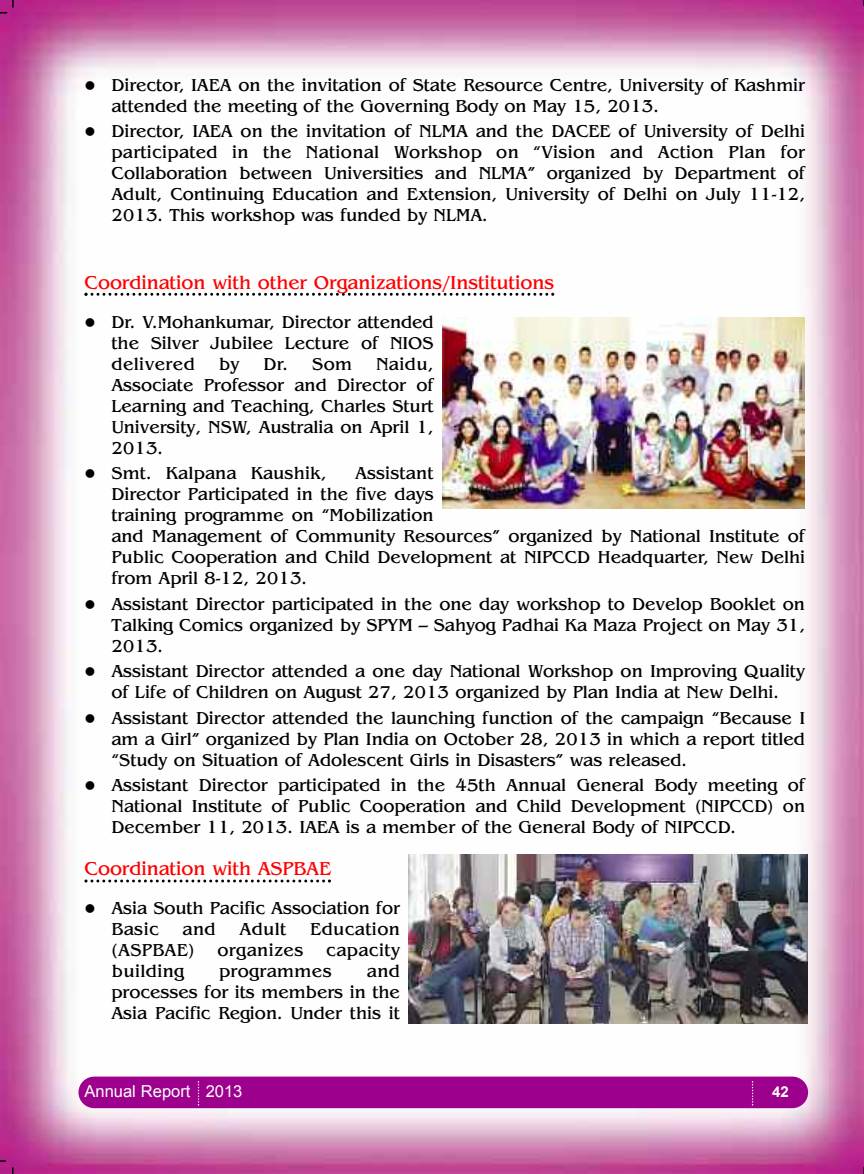
<style>
.page{position:relative;width:864px;height:1174px;background:#fff}
.page>*{position:absolute;margin:0;border:0;box-sizing:border-box;transform-origin:0 0}
.t1{font:19.5px "Bangkok";color:#f00}
.t2{font:18px/21px "Bangkok";color:#000;text-align:justify}
.t3{font:18px "Bangkok";letter-spacing:.025em;color:#000}
.t4{font:16.5px "Arial";color:#fff}
.t5{font:700 15px "Arial";color:#fff}
</style>
<div class="page">
<img style="left:0;top:0;width:863px;height:1174px">
<svg style="left:84px;top:293px;width:470px;height:3px"></svg>
<svg style="left:84px;top:879px;width:247px;height:3px"></svg>
<div style="left:78px;top:1076px;width:729px;height:32px;background:#9d008d;border-radius:16px"></div>
<svg style="left:12px;top:1167px;width:2px;height:7px"></svg>
<svg style="left:0;top:0;width:14px;height:13px"></svg>
<svg style="left:198px;top:1081px;width:1px;height:24px"></svg>
<svg style="left:751px;top:1081px;width:2px;height:24px"></svg>
<img style="left:442px;top:318px;width:362px;height:190px">
<img style="left:409px;top:854px;width:397px;height:170px">
<p class="t2" style="left:111px;top:74px;width:694px;text-indent:-27px">● Director, IAEA on the invitation of State Resource Centre, University of Kashmir attended the meeting of the Governing Body on May 15, 2013.</p>
<p class="t2" style="left:111px;top:120px;width:694px;text-indent:-27px">● Director, IAEA on the invitation of NLMA and the DACEE of University of Delhi participated in the National Workshop on “Vision and Action Plan for Collaboration between Universities and NLMA” organized by Department of Adult, Continuing Education and Extension, University of Delhi on July 11-12, 2013. This workshop was funded by NLMA.</p>
<p class="t1" style="left:84px;top:270px;width:471px">Coordination with other Organizations/Institutions</p>
<p class="t2" style="left:111px;top:311px;width:323px;text-indent:-27px">● Dr. V.Mohankumar, Director attended the Silver Jubilee Lecture of NIOS delivered</p>
<p class="t2" style="left:111px;top:353px;width:323px;text-indent:264px">Naidu, Associate Professor and Director of Learning and Teaching, Charles Sturt University, NSW, Australia on April 1, 2013.</p>
<p class="t2" style="left:84px;top:462px;width:243px">● Smt. Kalpana Kaushik,</p>
<p class="t2" style="left:218px;top:353px;width:22px">by</p>
<p class="t2" style="left:263px;top:353px;width:90px">Dr. Som</p>
<p class="t2" style="left:111px;top:462px;width:694px;text-align:left;text-indent:243px">Assistant<br>Director Participated in the five days<br>training programme on “Mobilization<br>and Management of Community Resources” organized by National Institute of Public Cooperation and Child Development at NIPCCD Headquarter, New Delhi from April 8-12, 2013.</p>
<p class="t2" style="left:111px;top:593px;width:694px;text-indent:-27px">● Assistant Director participated in the one day workshop to Develop Booklet on Talking Comics organized by SPYM – Sahyog Padhai Ka Maza Project on May 31, 2013.</p>
<p class="t2" style="left:84px;top:660px;width:721px;text-align:center">● Assistant Director attended a one day National Workshop on Improving Quality of Life of Children on August 27, 2013 organized by Plan India at New Delhi.</p>
<p class="t2" style="left:111px;top:707px;width:694px;text-indent:-27px">● Assistant Director attended the launching function of the campaign “Because I am a Girl” organized by Plan India on October 28, 2013 in which a report titled “Study on Situation of Adolescent Girls in Disasters” was released.</p>
<p class="t2" style="left:111px;top:774px;width:694px;text-indent:-27px">● Assistant Director participated in the 45th Annual General Body meeting of National Institute of Public Cooperation and Child Development (NIPCCD) on December 11, 2013. IAEA is a member of the General Body of NIPCCD.</p>
<p class="t1" style="left:84px;top:857px;width:248px">Coordination with ASPBAE</p>
<p class="t2" style="left:111px;top:897px;width:290px;text-indent:-27px">● Asia South Pacific Association for<br>Basic</p>
<p class="t2" style="left:182px;top:918px;width:35px">and</p>
<p class="t2" style="left:239px;top:918px;width:48px">Adult</p>
<p class="t3" style="left:310px;top:918px;width:91px">Education</p>
<p class="t2" style="left:111px;top:939px;width:84px">(ASPBAE)</p>
<p class="t3" style="left:217px;top:939px;width:87px">organizes</p>
<p class="t3" style="left:326px;top:939px;width:75px">capacity</p>
<p class="t3" style="left:111px;top:960px;width:74px">building</p>
<p class="t3" style="left:219px;top:960px;width:114px">programmes</p>
<p class="t2" style="left:111px;top:960px;width:290px;text-indent:255px">and processes for its members in the Asia Pacific Region. Under this it</p>
<p class="t4" style="left:84px;top:1081px;width:159px">Annual Report 2013</p>
<p class="t5" style="left:771px;top:1083px;width:18px">42</p>
</div>
